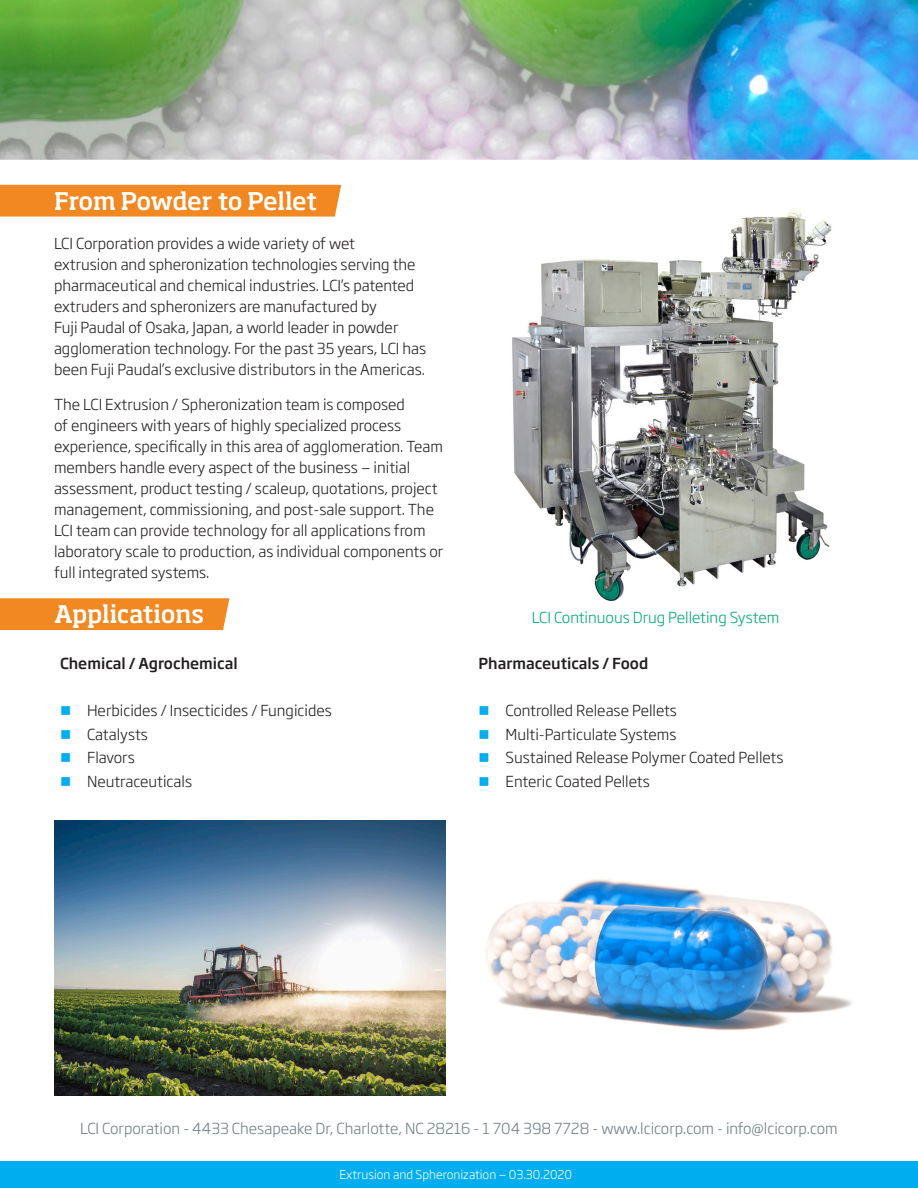
<style>
.page{position:relative;width:918px;height:1188px;background:#fff}
.page>*{position:absolute;margin:0;border:0;box-sizing:border-box;transform-origin:0 0}
.Heading_3{font:500 24px "Soho Pro";letter-spacing:-.02em;color:#fff}
.t1{font:300 15px/21px "Soho Gothic Pro";color:#231f20}
.t2{font:300 15px "Soho Gothic Pro";color:#717e85}
.t3{font:500 15px "Soho Gothic Pro";color:#231f20}
.t4{font:300 15px "Soho Gothic Pro";color:#00aa75}
.t5{font:300 12px "Soho Gothic Pro";color:#fff}
</style>
<div class="page">
<div style="left:0;top:1161px;width:918px;height:27px;background:#00aeef"></div>
<div style="left:0;top:598px;width:229px;height:32px;background:#f28821"></div>
<div style="left:0;top:185px;width:341px;height:32px;background:#f28821"></div>
<img style="left:0;top:0;width:918px;height:160px">
<img style="left:54px;top:820px;width:392px;height:275px">
<img style="left:486px;top:879px;width:366px;height:152px">
<img style="left:512px;top:208px;width:320px;height:393px">
<p class="Heading_3" style="left:54px;top:184px;width:265px">From Powder to Pellet</p>
<p class="t1" style="left:54px;top:232px;width:374px">LCI Corporation provides a wide variety of wet<br>extrusion and spheronization technologies serving the pharmaceutical and chemical industries. LCI’s patented extruders and spheronizers are manufactured by<br>Fuji Paudal of Osaka, Japan, a world leader in powder agglomeration technology. For the past 35 years, LCI has been Fuji Paudal’s exclusive distributors in the Americas.</p>
<p class="t1" style="left:54px;top:393px;width:391px">The LCI Extrusion / Spheronization team is composed<br>of engineers with years of highly specialized process experience, specifically in this area of agglomeration. Team members handle every aspect of the business — initial assessment, product testing / scaleup, quotations, project management, commissioning, and post-sale support. The LCI team can provide technology for all applications from laboratory scale to production, as individual components or full integrated systems.</p>
<p class="Heading_3" style="left:54px;top:598px;width:152px">Applications</p>
<p class="t3" style="left:60px;top:651px;width:179px">Chemical / Agrochemical</p>
<p class="t1" style="left:87px;top:699px;width:246px">Herbicides / Insecticides / Fungicides</p>
<p class="t1" style="left:87px;top:723px;width:63px">Catalysts</p>
<p class="t1" style="left:87px;top:747px;width:49px">Flavors</p>
<p class="t1" style="left:87px;top:770px;width:107px">Neutraceuticals</p>
<p class="t4" style="left:532px;top:605px;width:249px">LCI Continuous Drug Pelleting System</p>
<p class="t3" style="left:478px;top:651px;width:171px">Pharmaceuticals / Food</p>
<p class="t1" style="left:506px;top:699px;width:173px">Controlled Release Pellets</p>
<p class="t1" style="left:506px;top:723px;width:173px">Multi-Particulate Systems</p>
<p class="t1" style="left:506px;top:747px;width:280px">Sustained Release Polymer Coated Pellets</p>
<p class="t1" style="left:506px;top:770px;width:146px">Enteric Coated Pellets</p>
<p class="t2" style="left:80px;top:1117px;width:759px">LCI Corporation - 4433 Chesapeake Dr, Charlotte, NC 28216 - 1 704 398 7728 - www.lcicorp.com - info@lcicorp.com</p>
<p class="t5" style="left:339px;top:1165px;width:234px">Extrusion and Spheronization — 03.30.2020</p>
</div>
